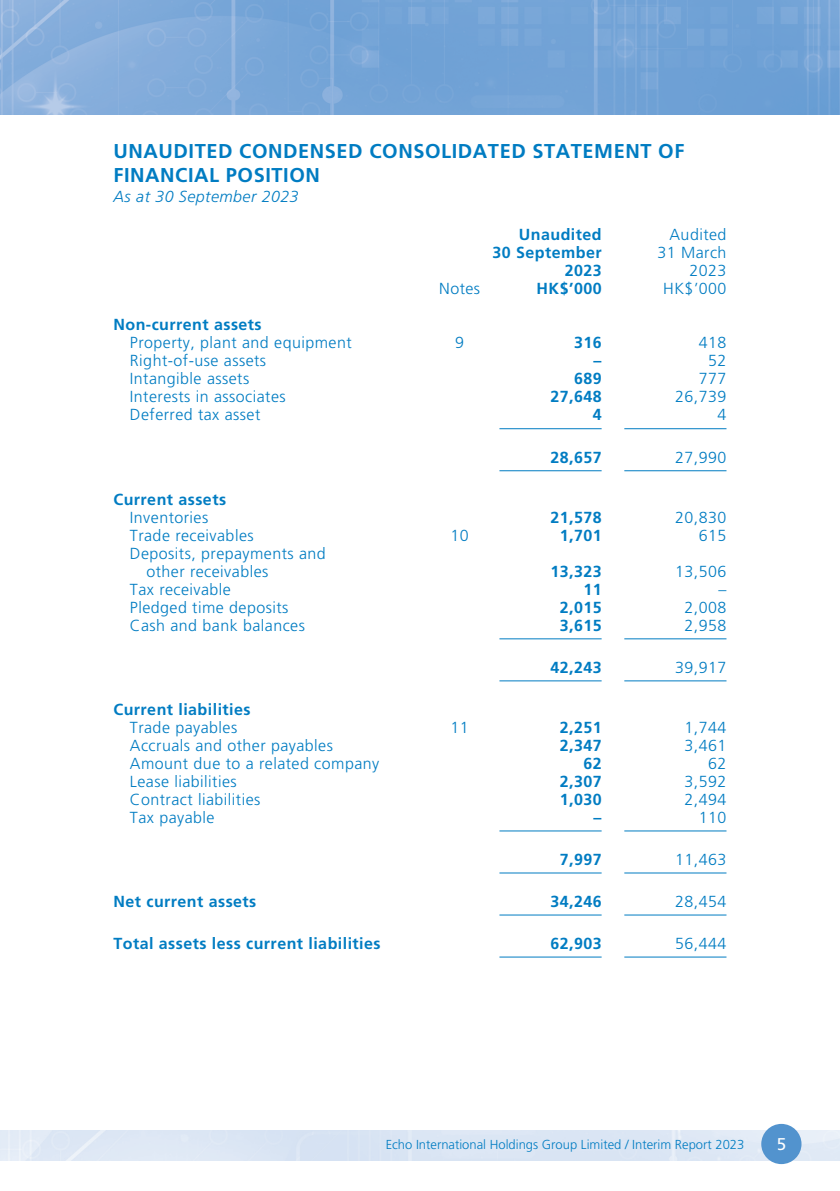
<style>
.page{position:relative;width:840px;height:1191px;background:#fff}
.page>*{position:absolute;margin:0;border:0;box-sizing:border-box;transform-origin:0 0}
._01_H1{font:700 20px "Frutiger LT Std";letter-spacing:.03em;color:#007cc2}
.t1{font:17px "Frutiger LT Std";color:#fff}
._50_Table_txt{font:300 16px "Frutiger LT Std";letter-spacing:.03em;color:#007cc2}
._50_Table_txt-2{font:700 16px "Frutiger LT Std";letter-spacing:.03em;color:#007cc2}
._00_txt{font:italic 300 16px "Frutiger LT Std";letter-spacing:.03em;color:#007cc2}
.t2{font:300 13px "Frutiger LT Std";color:#007cc2}
</style>
<div class="page">
<div style="left:0;top:1130px;width:839px;height:30px;background:#dce6f4"></div>
<img style="left:0;top:0;width:839px;height:114px">
<div style="left:760px;top:1123px;width:41px;height:41px;background:#5293ce;border-radius:50%"></div>
<hr style="left:499px;top:428px;width:102px;height:1px;background:#007cc2">
<hr style="left:624px;top:428px;width:102px;height:1px;background:#007cc2">
<hr style="left:499px;top:470px;width:102px;height:1px;background:#007cc2">
<hr style="left:624px;top:470px;width:102px;height:1px;background:#007cc2">
<hr style="left:499px;top:638px;width:102px;height:1px;background:#007cc2">
<hr style="left:624px;top:638px;width:102px;height:1px;background:#007cc2">
<hr style="left:499px;top:680px;width:102px;height:1px;background:#007cc2">
<hr style="left:624px;top:680px;width:102px;height:1px;background:#007cc2">
<hr style="left:499px;top:830px;width:102px;height:1px;background:#007cc2">
<hr style="left:624px;top:830px;width:102px;height:1px;background:#007cc2">
<hr style="left:499px;top:872px;width:102px;height:1px;background:#007cc2">
<hr style="left:624px;top:872px;width:102px;height:1px;background:#007cc2">
<hr style="left:499px;top:914px;width:102px;height:1px;background:#007cc2">
<hr style="left:624px;top:914px;width:102px;height:1px;background:#007cc2">
<hr style="left:499px;top:956px;width:102px;height:1px;background:#007cc2">
<hr style="left:624px;top:956px;width:102px;height:1px;background:#007cc2">
<p class="_01_H1" style="left:113px;top:140px;width:572px">UNAUDITED CONDENSED CONSOLIDATED STATEMENT OF</p>
<p class="_01_H1" style="left:113px;top:164px;width:208px">FINANCIAL POSITION</p>
<p class="_00_txt" style="left:113px;top:188px;width:187px">As at 30 September 2023</p>
<p class="_50_Table_txt-2" style="left:518px;top:225px;width:84px">Unaudited</p>
<p class="_50_Table_txt" style="left:669px;top:226px;width:58px">Audited</p>
<p class="_50_Table_txt-2" style="left:492px;top:243px;width:110px">30 September</p>
<p class="_50_Table_txt" style="left:657px;top:244px;width:70px">31 March</p>
<p class="_50_Table_txt-2" style="left:564px;top:261px;width:38px">2023</p>
<p class="_50_Table_txt" style="left:689px;top:262px;width:38px">2023</p>
<p class="_50_Table_txt" style="left:439px;top:280px;width:42px">Notes</p>
<p class="_50_Table_txt-2" style="left:536px;top:279px;width:66px">HK$’000</p>
<p class="_50_Table_txt" style="left:663px;top:280px;width:65px">HK$’000</p>
<p class="_50_Table_txt-2" style="left:113px;top:315px;width:150px">Non-current assets</p>
<p class="_50_Table_txt" style="left:130px;top:334px;width:223px">Property, plant and equipment</p>
<p class="_50_Table_txt" style="left:455px;top:334px;width:10px">9</p>
<p class="_50_Table_txt-2" style="left:573px;top:333px;width:29px">316</p>
<p class="_50_Table_txt" style="left:698px;top:334px;width:29px">418</p>
<p class="_50_Table_txt" style="left:130px;top:352px;width:138px">Right-of-use assets</p>
<p class="_50_Table_txt-2" style="left:593px;top:351px;width:9px">–</p>
<p class="_50_Table_txt" style="left:707px;top:352px;width:20px">52</p>
<p class="_50_Table_txt" style="left:130px;top:370px;width:121px">Intangible assets</p>
<p class="_50_Table_txt-2" style="left:573px;top:369px;width:29px">689</p>
<p class="_50_Table_txt" style="left:698px;top:370px;width:29px">777</p>
<p class="_50_Table_txt" style="left:130px;top:388px;width:157px">Interests in associates</p>
<p class="_50_Table_txt-2" style="left:550px;top:387px;width:53px">27,648</p>
<p class="_50_Table_txt" style="left:674px;top:388px;width:53px">26,739</p>
<p class="_50_Table_txt" style="left:130px;top:406px;width:132px">Deferred tax asset</p>
<p class="_50_Table_txt-2" style="left:592px;top:405px;width:10px">4</p>
<p class="_50_Table_txt" style="left:717px;top:406px;width:10px">4</p>
<p class="_50_Table_txt-2" style="left:550px;top:447px;width:53px">28,657</p>
<p class="_50_Table_txt" style="left:674px;top:448px;width:53px">27,990</p>
<p class="_50_Table_txt-2" style="left:113px;top:489px;width:114px">Current assets</p>
<p class="_50_Table_txt" style="left:130px;top:508px;width:80px">Inventories</p>
<p class="_50_Table_txt-2" style="left:550px;top:507px;width:53px">21,578</p>
<p class="_50_Table_txt" style="left:674px;top:508px;width:53px">20,830</p>
<p class="_50_Table_txt" style="left:130px;top:526px;width:125px">Trade receivables</p>
<p class="_50_Table_txt" style="left:450px;top:526px;width:20px">10</p>
<p class="_50_Table_txt-2" style="left:559px;top:525px;width:43px">1,701</p>
<p class="_50_Table_txt" style="left:698px;top:526px;width:29px">615</p>
<p class="_50_Table_txt" style="left:130px;top:544px;width:197px">Deposits, prepayments and</p>
<p class="_50_Table_txt" style="left:146px;top:562px;width:123px">other receivables</p>
<p class="_50_Table_txt-2" style="left:550px;top:561px;width:53px">13,323</p>
<p class="_50_Table_txt" style="left:674px;top:562px;width:53px">13,506</p>
<p class="_50_Table_txt" style="left:130px;top:580px;width:102px">Tax receivable</p>
<p class="_50_Table_txt-2" style="left:583px;top:579px;width:20px">11</p>
<p class="_50_Table_txt" style="left:718px;top:580px;width:9px">–</p>
<p class="_50_Table_txt" style="left:130px;top:598px;width:160px">Pledged time deposits</p>
<p class="_50_Table_txt-2" style="left:559px;top:597px;width:43px">2,015</p>
<p class="_50_Table_txt" style="left:684px;top:598px;width:43px">2,008</p>
<p class="_50_Table_txt" style="left:130px;top:616px;width:176px">Cash and bank balances</p>
<p class="_50_Table_txt-2" style="left:559px;top:615px;width:43px">3,615</p>
<p class="_50_Table_txt" style="left:684px;top:616px;width:43px">2,958</p>
<p class="_50_Table_txt-2" style="left:550px;top:657px;width:53px">42,243</p>
<p class="_50_Table_txt" style="left:674px;top:658px;width:53px">39,917</p>
<p class="_50_Table_txt-2" style="left:113px;top:699px;width:138px">Current liabilities</p>
<p class="_50_Table_txt" style="left:130px;top:718px;width:109px">Trade payables</p>
<p class="_50_Table_txt" style="left:450px;top:718px;width:20px">11</p>
<p class="_50_Table_txt-2" style="left:559px;top:717px;width:43px">2,251</p>
<p class="_50_Table_txt" style="left:684px;top:718px;width:43px">1,744</p>
<p class="_50_Table_txt" style="left:130px;top:736px;width:204px">Accruals and other payables</p>
<p class="_50_Table_txt-2" style="left:559px;top:735px;width:43px">2,347</p>
<p class="_50_Table_txt" style="left:684px;top:736px;width:43px">3,461</p>
<p class="_50_Table_txt" style="left:130px;top:754px;width:251px">Amount due to a related company</p>
<p class="_50_Table_txt-2" style="left:583px;top:753px;width:20px">62</p>
<p class="_50_Table_txt" style="left:707px;top:754px;width:20px">62</p>
<p class="_50_Table_txt" style="left:130px;top:772px;width:108px">Lease liabilities</p>
<p class="_50_Table_txt-2" style="left:559px;top:771px;width:43px">2,307</p>
<p class="_50_Table_txt" style="left:684px;top:772px;width:43px">3,592</p>
<p class="_50_Table_txt" style="left:130px;top:790px;width:132px">Contract liabilities</p>
<p class="_50_Table_txt-2" style="left:559px;top:789px;width:43px">1,030</p>
<p class="_50_Table_txt" style="left:684px;top:790px;width:43px">2,494</p>
<p class="_50_Table_txt" style="left:130px;top:808px;width:86px">Tax payable</p>
<p class="_50_Table_txt-2" style="left:593px;top:807px;width:9px">–</p>
<p class="_50_Table_txt" style="left:698px;top:808px;width:29px">110</p>
<p class="_50_Table_txt-2" style="left:559px;top:849px;width:43px">7,997</p>
<p class="_50_Table_txt" style="left:674px;top:850px;width:53px">11,463</p>
<p class="_50_Table_txt-2" style="left:113px;top:891px;width:144px">Net current assets</p>
<p class="_50_Table_txt-2" style="left:550px;top:891px;width:53px">34,246</p>
<p class="_50_Table_txt" style="left:674px;top:892px;width:53px">28,454</p>
<p class="_50_Table_txt-2" style="left:113px;top:933px;width:268px">Total assets less current liabilities</p>
<p class="_50_Table_txt-2" style="left:550px;top:933px;width:53px">62,903</p>
<p class="_50_Table_txt" style="left:674px;top:934px;width:53px">56,444</p>
<p class="t2" style="left:385px;top:1137px;width:360px">Echo International Holdings Group Limited / Interim Report 2023</p>
<p class="t1" style="left:776px;top:1134px;width:11px">5</p>
</div>
